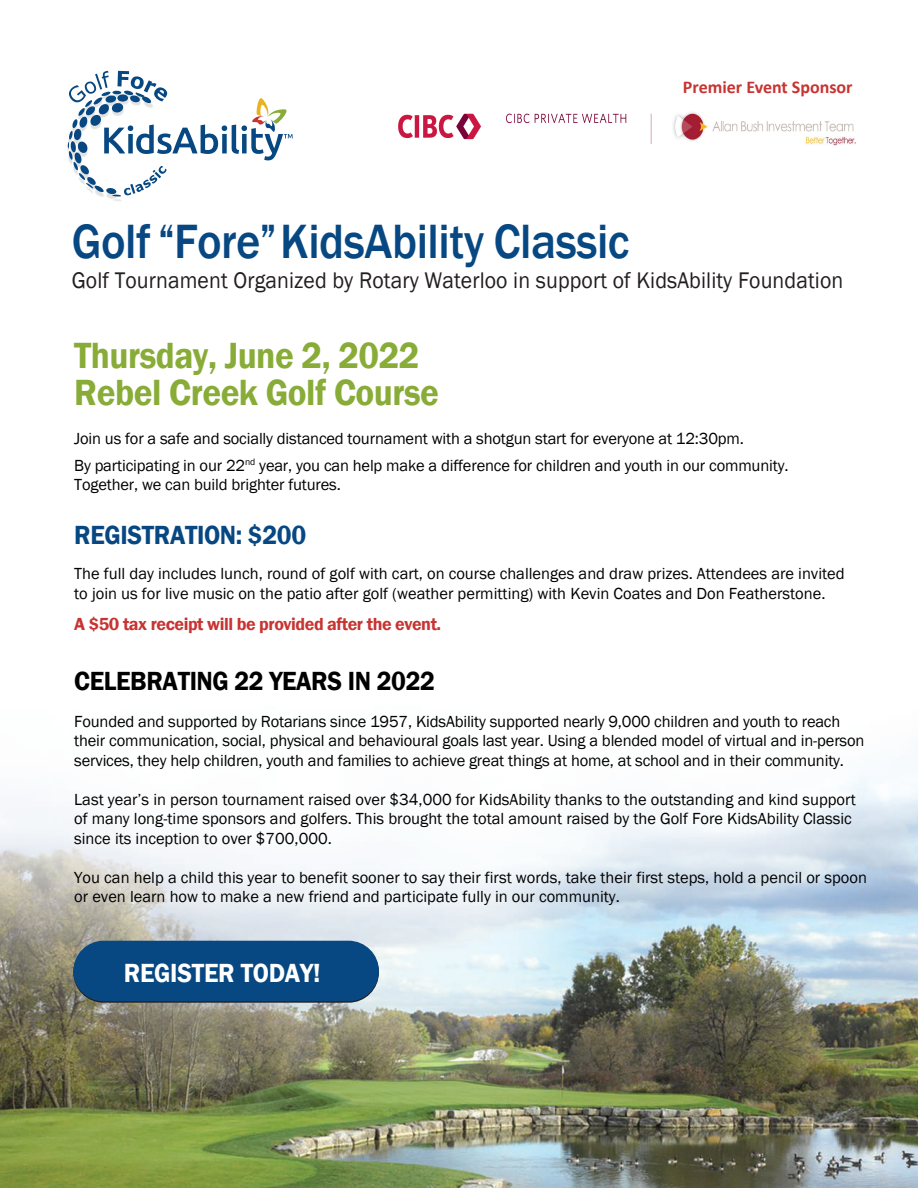
<style>
.page{position:relative;width:918px;height:1188px;background:#fff}
.page>*{position:absolute;margin:0;border:0;box-sizing:border-box;transform-origin:0 0}
.t1{font:500 49.5px "Franklin Gothic";letter-spacing:-.01em;color:#074882;scale:.94 1}
.t2{font:600 37.5px/37.5px "Franklin Gothic";letter-spacing:-.015em;color:#88ac37;scale:.94 1}
.t3{font:600 27px "Franklin Gothic";letter-spacing:-.015em;color:#000;scale:.94 1}
.t4{font:600 27px "Franklin Gothic";letter-spacing:-.015em;color:#074882;scale:.94 1}
.t5{font:600 27px "Franklin Gothic";letter-spacing:-.01em;color:#fff;scale:.94 1}
.t6{font:23.25px "Franklin Gothic";letter-spacing:.005em;color:#231f20;scale:.94 1}
.t7{font:600 18px "Franklin Gothic";letter-spacing:-.025em;color:#c73431}
.t8{font:700 18px "Calibri";color:#c73431}
.t9{font:16.5px/19.5px "Franklin Gothic";color:#000}
</style>
<div class="page">
<img style="left:1px;top:70px;width:917px;height:1118px">
<svg style="left:73px;top:942px;width:306px;height:61px"></svg>
<div style="left:73px;top:941px;width:306px;height:60px;background:#074882;border-radius:30px"></div>
<img style="left:67px;top:93px;width:86px;height:108px">
<svg style="left:68px;top:71px;width:225px;height:126px"></svg>
<img style="left:398px;top:109px;width:465px;height:38px">
<h1 class="t1" style="left:72px;top:211px;width:595px">Golf “Fore” KidsAbility Classic</h1>
<p class="t8" style="left:683px;top:74px;width:171px">Premier Event Sponsor</p>
<h3 class="t6" style="left:72px;top:266px;width:822px">Golf Tournament Organized by Rotary Waterloo in support of KidsAbility Foundation</h3>
<h2 class="t2" style="left:74px;top:337px;width:390px">Thursday, June 2, 2022<br>Rebel Creek Golf Course</h2>
<p class="t9" style="left:74px;top:425px;width:716px;line-height:27px">Join us for a safe and socially distanced tournament with a shotgun start for everyone at 12:30pm.<br>By participating in our 22<sup>nd</sup> year, you can help make a difference for children and youth in our community.</p>
<p class="t9" style="left:74px;top:475px;width:268px">Together, we can build brighter futures.</p>
<h3 class="t4" style="left:74px;top:518px;width:248px">REGISTRATION: $200</h3>
<p class="t9" style="left:74px;top:565px;width:772px">The full day includes lunch, round of golf with cart, on course challenges and draw prizes. Attendees are invited to join us for live music on the patio after golf (weather permitting) with Kevin Coates and Don Featherstone.</p>
<p class="t7" style="left:74px;top:613px;width:369px">A $50 tax receipt will be provided after the event.</p>
<h3 class="t3" style="left:74px;top:665px;width:385px">CELEBRATING 22 YEARS IN 2022</h3>
<p class="t9" style="left:74px;top:712px;width:792px">Founded and supported by Rotarians since 1957, KidsAbility supported nearly 9,000 children and youth to reach their communication, social, physical and behavioural goals last year. Using a blended model of virtual and in-person services, they help children, youth and families to achieve great things at home, at school and in their community.</p>
<p class="t9" style="left:74px;top:790px;width:783px">Last year’s in person tournament raised over $34,000 for KidsAbility thanks to the outstanding and kind support of many long-time sponsors and golfers. This brought the total amount raised by the Golf Fore KidsAbility Classic since its inception to over $700,000.</p>
<p class="t9" style="left:74px;top:868px;width:794px">You can help a child this year to benefit sooner to say their first words, take their first steps, hold a pencil or spoon or even learn how to make a new friend and participate fully in our community.</p>
<h3 class="t5" style="left:124px;top:956px;width:211px">REGISTER TODAY!</h3>
</div>
